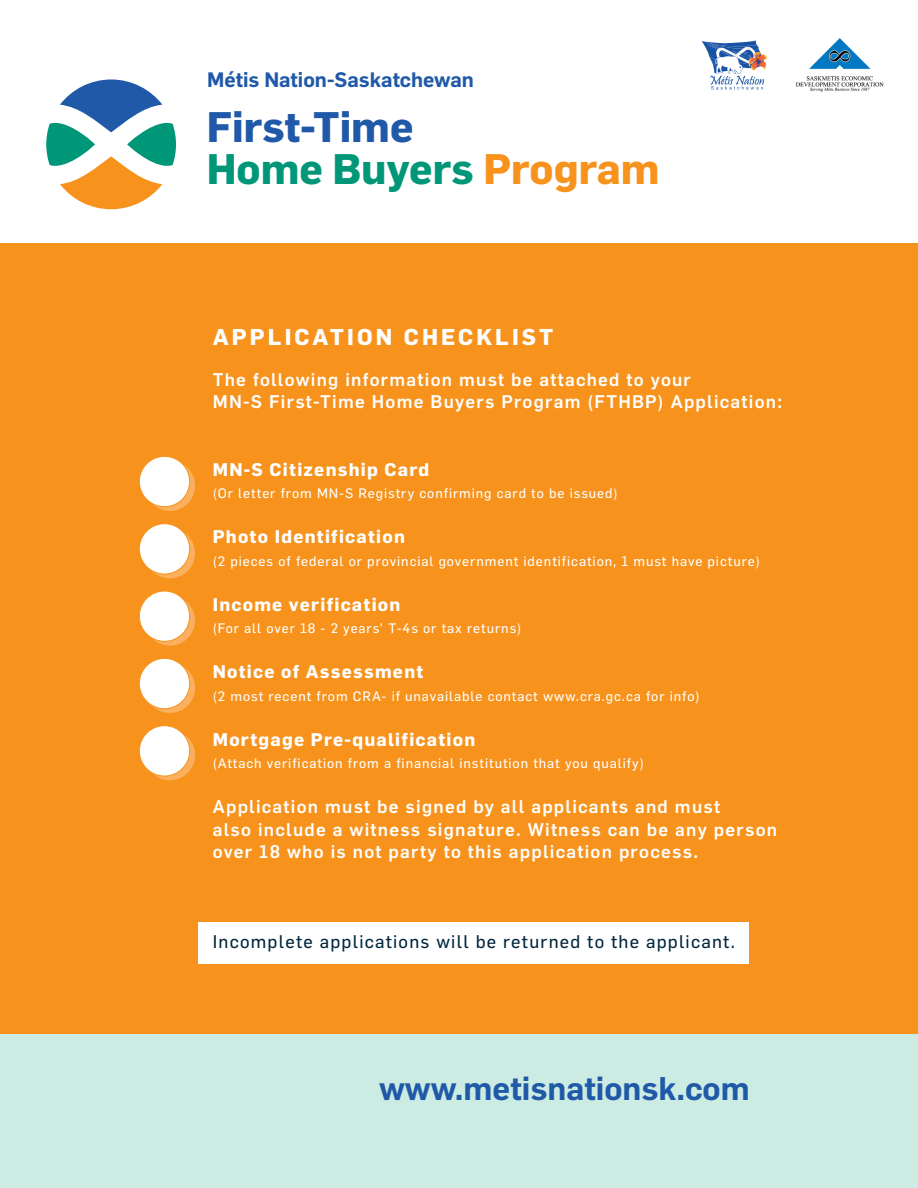
<style>
.page{position:relative;width:918px;height:1188px;background:#fff}
.page>*{position:absolute;margin:0;border:0;box-sizing:border-box;transform-origin:0 0}
.t1{font:700 41.85px/41.8px "Flama";color:#2059a8}
.t2{font:600 32.25px "Flama";color:#2059a8}
.t3{font:700 22.5px "Flama";letter-spacing:.14em;color:#fff}
.t4{font:600 20.55px "Flama";color:#2059a8}
.t5{font:500 18px/22.5px "Flama";letter-spacing:.07em;color:#fff}
.t6{font:700 18px "Flama";letter-spacing:.07em;color:#fff}
.t7{font:18px "Flama Basic";letter-spacing:.07em;color:#00263e}
.t8{font:13.5px "Flama Basic";letter-spacing:.07em;color:#fff}
.s1{color:#009778}
.s2{color:#f7931d}
</style>
<div class="page">
<div style="left:0;top:243px;width:918px;height:945px;background:#f7931d"></div>
<svg style="left:60px;top:156px;width:102px;height:53px;fill:#f7931d"></svg>
<svg style="left:46px;top:123px;width:49px;height:43px"></svg>
<svg style="left:60px;top:80px;width:102px;height:52px;fill:#2059a8"></svg>
<svg style="left:127px;top:123px;width:49px;height:43px"></svg>
<div style="left:198px;top:922px;width:551px;height:42px;background:#fff"></div>
<div style="left:0;top:1035px;width:918px;height:153px;background:#ccebe3"></div>
<svg style="left:702px;top:40px;width:65px;height:50px"></svg>
<img style="left:796px;top:38px;width:88px;height:54px">
<div style="left:145px;top:461px;width:50px;height:50px;background:#fab05f;border-radius:50%"></div>
<div style="left:139px;top:456px;width:51px;height:51px;background:#fff;border-radius:50%"></div>
<div style="left:139px;top:456px;width:51px;height:51px;border:1px solid #f7931d;border-radius:50%"></div>
<svg style="left:145px;top:528px;width:50px;height:50px"></svg>
<div style="left:139px;top:524px;width:51px;height:50px;background:#fff;border-radius:50%"></div>
<div style="left:139px;top:523px;width:51px;height:51px;border:1px solid #f7931d;border-radius:50%"></div>
<svg style="left:145px;top:595px;width:50px;height:51px"></svg>
<div style="left:139px;top:591px;width:51px;height:50px;background:#fff;border-radius:50%"></div>
<div style="left:139px;top:591px;width:51px;height:51px;border:1px solid #f7931d;border-radius:50%"></div>
<div style="left:145px;top:663px;width:50px;height:50px;background:#fab05f;border-radius:50%"></div>
<div style="left:139px;top:658px;width:51px;height:51px;background:#fff;border-radius:50%"></div>
<div style="left:139px;top:658px;width:51px;height:51px;border:1px solid #f7931d;border-radius:50%"></div>
<svg style="left:145px;top:730px;width:50px;height:50px"></svg>
<div style="left:139px;top:726px;width:51px;height:50px;background:#fff;border-radius:50%"></div>
<div style="left:139px;top:725px;width:51px;height:51px;border:1px solid #f7931d;border-radius:50%"></div>
<h3 class="t4" style="left:207px;top:65px;width:268px">Métis Nation-Saskatchewan</h3>
<h1 class="t1" style="left:207px;top:103px;width:454px">First-Time<br><span class="s1">Home Buyers</span> <span class="s2">Program</span></h1>
<h3 class="t3" style="left:213px;top:321px;width:342px">APPLICATION CHECKLIST</h3>
<h3 class="t5" style="left:213px;top:367px;width:571px">The following information must be attached to your<br>MN-S First-Time Home Buyers Program (FTHBP) Application:</h3>
<h3 class="t6" style="left:213px;top:456px;width:218px">MN-S Citizenship Card</h3>
<p class="t8" style="left:213px;top:484px;width:407px">(Or letter from MN-S Registry confirming card to be issued)</p>
<h3 class="t6" style="left:213px;top:524px;width:194px">Photo Identification</h3>
<p class="t8" style="left:213px;top:552px;width:549px">(2 pieces of federal or provincial government identification, 1 must have picture)</p>
<h3 class="t6" style="left:213px;top:591px;width:189px">Income verification</h3>
<p class="t8" style="left:213px;top:619px;width:310px">(For all over 18 - 2 years’ T-4s or tax returns)</p>
<h3 class="t6" style="left:213px;top:659px;width:212px">Notice of Assessment</h3>
<p class="t8" style="left:213px;top:687px;width:488px">(2 most recent from CRA- if unavailable contact www.cra.gc.ca for info)</p>
<h3 class="t6" style="left:213px;top:726px;width:264px">Mortgage Pre-qualification</h3>
<p class="t8" style="left:213px;top:754px;width:433px">(Attach verification from a financial institution that you qualify)</p>
<h3 class="t5" style="left:213px;top:794px;width:566px">Application must be signed by all applicants and must<br>also include a witness signature. Witness can be any person over 18 who is not party to this application process.</h3>
<h3 class="t7" style="left:213px;top:929px;width:524px">Incomplete applications will be returned to the applicant.</h3>
<h2 class="t2" style="left:379px;top:1066px;width:372px">www.metisnationsk.com</h2>
</div>
